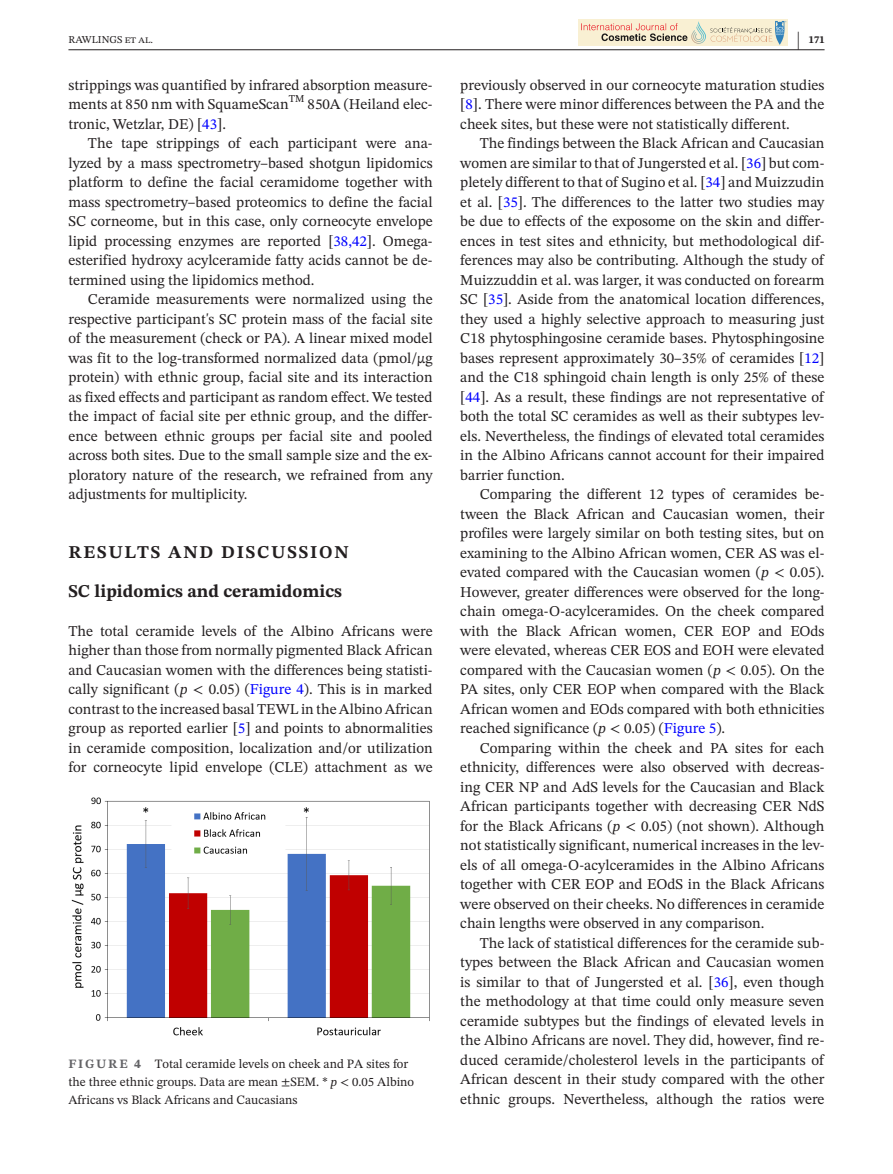
<style>
.page{position:relative;width:893px;height:1174px;background:#fff}
.page>*{position:absolute;margin:0;border:0;box-sizing:border-box;transform-origin:0 0}
.t1{font:700 21px "STIX Two Text";color:#231f20;scale:.42 1}
.t2{font:700 18px/39px "STIX Two Text";color:#231f20}
.t3{font:15px/19.5px "STIX Two Text";color:#231f20;text-align:justify}
.t4{font:12.75px/18px "STIX Two Text";color:#231f20}
.t5{font:10.5px "STIX Two Text";color:#231f20}
.t6{font:700 10.5px "STIX Two Text";color:#231f20}
.s1{color:#00f}
.s2{font-style:italic}
.s3{font-weight:700;color:#636366}
</style>
<div class="page">
<hr style="left:68px;top:49px;width:756px;height:1px;background:#231f20">
<img style="left:578px;top:20px;width:209px;height:25px">
<svg style="left:581px;top:21px;width:191px;height:23px"></svg>
<div style="left:68px;top:798px;width:365px;height:237px;background:linear-gradient(to bottom,#fff,#fff)"></div>
<img style="left:72px;top:798px;width:357px;height:237px">
<h1 class="t1" style="left:797px;top:24px;width:8px">|</h1>
<p class="t5" style="left:68px;top:32px;width:86px">RAWLINGS et al.</p>
<p class="t6" style="left:809px;top:32px;width:17px">171</p>
<p class="t3" style="left:68px;top:75px;width:366px">strippings was quantified by infrared absorption measure&shy;ments at 850 nm with SquameScan</p>
<p class="t3" style="left:460px;top:75px;width:366px">previously observed in our corneocyte maturation studies [<span class="s1">8</span>]. There were minor differences between the PA and the cheek sites, but these were not statistically different.</p>
<p class="t3" style="left:460px;top:133px;width:366px;text-indent:20px">The findings between the Black African and Caucasian women are similar to that of Jungersted et al. [<span class="s1">36</span>] but com&shy;pletely different to that of Sugino et al. [<span class="s1">34</span>] and Muizzudin et al. [<span class="s1">35</span>]. The differences to the latter two studies may be due to effects of the exposome on the skin and differ&shy;ences in test sites and ethnicity, but methodological dif&shy;ferences may also be contributing. Although the study of Muizzuddin et al. was larger, it was conducted on forearm SC [<span class="s1">35</span>]. Aside from the anatomical location differences, they used a highly selective approach to measuring just C18 phytosphingosine ceramide bases. Phytosphingosine bases represent approximately 30–35% of ceramides [<span class="s1">12</span>] and the C18 sphingoid chain length is only 25% of these [<span class="s1">44</span>]. As a result, these findings are not representative of both the total SC ceramides as well as their subtypes lev&shy;els. Nevertheless, the findings of elevated total ceramides in the Albino Africans cannot account for their impaired barrier function.</p>
<p class="t3" style="left:460px;top:484px;width:366px;text-indent:19px">Comparing the different 12 types of ceramides be&shy;tween the Black African and Caucasian women, their profiles were largely similar on both testing sites, but on examining to the Albino African women, CER AS was el&shy;evated compared with the Caucasian women (<span class="s2">p</span> &lt; 0.05).<br>However, greater differences were observed for the long&shy;chain omega-O-acylceramides. On the cheek compared with the Black African women, CER EOP and EOds were elevated, whereas CER EOS and EOH were elevated compared with the Caucasian women (<span class="s2">p</span> &lt; 0.05). On the PA sites, only CER EOP when compared with the Black African women and EOds compared with both ethnicities reached significance (<span class="s2">p</span> &lt; 0.05) (<span class="s1">Figure 5</span>).</p>
<p class="t3" style="left:460px;top:738px;width:366px;text-indent:19px">Comparing within the cheek and PA sites for each ethnicity, differences were also observed with decreas&shy;ing CER NP and AdS levels for the Caucasian and Black African participants together with decreasing CER NdS for the Black Africans (<span class="s2">p</span> &lt; 0.05) (not shown). Although not statistically significant, numerical increases in the lev&shy;els of all omega-O-acylceramides in the Albino Africans together with CER EOP and EOdS in the Black Africans were observed on their cheeks. No differences in ceramide chain lengths were observed in any comparison.</p>
<p class="t3" style="left:460px;top:933px;width:366px;text-indent:20px">The lack of statistical differences for the ceramide sub&shy;types between the Black African and Caucasian women is similar to that of Jungersted et al. [<span class="s1">36</span>], even though the methodology at that time could only measure seven ceramide subtypes but the findings of elevated levels in the Albino Africans are novel. They did, however, find re&shy;duced ceramide/cholesterol levels in the participants of African descent in their study compared with the other ethnic groups. Nevertheless, although the ratios were</p>
<p class="t5" style="left:289px;top:91px;width:17px">TM</p>
<p class="t3" style="left:308px;top:94px;width:127px">850A (Heiland elec-</p>
<p class="t3" style="left:68px;top:114px;width:159px">tronic, Wetzlar, DE) [<span class="s1">43</span>].</p>
<p class="t3" style="left:88px;top:133px;width:346px">The tape strippings of each participant were ana-</p>
<p class="t3" style="left:68px;top:153px;width:366px">lyzed by a mass spectrometry–based shotgun lipidomics</p>
<p class="t3" style="left:68px;top:172px;width:366px">platform to define the facial ceramidome together with</p>
<p class="t3" style="left:68px;top:192px;width:366px">mass spectrometry–based proteomics to define the facial</p>
<p class="t3" style="left:68px;top:211px;width:366px">SC corneome, but in this case, only corneocyte envelope</p>
<p class="t3" style="left:68px;top:231px;width:366px">lipid processing enzymes are reported [<span class="s1">38,42</span>]. Omega-</p>
<p class="t3" style="left:68px;top:250px;width:366px">esterified hydroxy acylceramide fatty acids cannot be de-</p>
<p class="t3" style="left:68px;top:270px;width:248px">termined using the lipidomics method.</p>
<p class="t3" style="left:88px;top:289px;width:346px">Ceramide measurements were normalized using the</p>
<p class="t3" style="left:68px;top:309px;width:366px">respective participant's SC protein mass of the facial site</p>
<p class="t3" style="left:68px;top:328px;width:366px">of the measurement (check or PA). A linear mixed model</p>
<p class="t3" style="left:68px;top:348px;width:366px">was fit to the log-transformed normalized data (pmol/µg</p>
<p class="t3" style="left:68px;top:367px;width:366px">protein) with ethnic group, facial site and its interaction</p>
<p class="t3" style="left:68px;top:387px;width:366px">as fixed effects and participant as random effect. We tested</p>
<p class="t3" style="left:68px;top:406px;width:366px">the impact of facial site per ethnic group, and the differ-</p>
<p class="t3" style="left:68px;top:426px;width:366px">ence between ethnic groups per facial site and pooled</p>
<p class="t3" style="left:68px;top:445px;width:366px">across both sites. Due to the small sample size and the ex-</p>
<p class="t3" style="left:68px;top:465px;width:366px">ploratory nature of the research, we refrained from any</p>
<p class="t3" style="left:68px;top:484px;width:181px">adjustments for multiplicity.</p>
<p class="t2" style="left:68px;top:533px;width:282px">RESULTS AND DISCUSSION<br>SC lipidomics and ceramidomics</p>
<p class="t3" style="left:68px;top:621px;width:366px">The total ceramide levels of the Albino Africans were higher than those from normally pigmented Black African and Caucasian women with the differences being statisti&shy;cally significant (<span class="s2">p</span> &lt; 0.05) (<span class="s1">Figure 4</span>). This is in marked contrast to the increased basal TEWL in the Albino African group as reported earlier [<span class="s1">5</span>] and points to abnormalities in ceramide composition, localization and/or utilization for corneocyte lipid envelope (CLE) attachment as we</p>
<p class="t4" style="left:68px;top:1054px;width:347px"><span class="s3">FIGURE 4</span> Total ceramide levels on cheek and PA sites for the three ethnic groups. Data are mean ±SEM. * <span class="s2">p</span> &lt; 0.05 Albino<br>Africans vs Black Africans and Caucasians</p>
</div>
